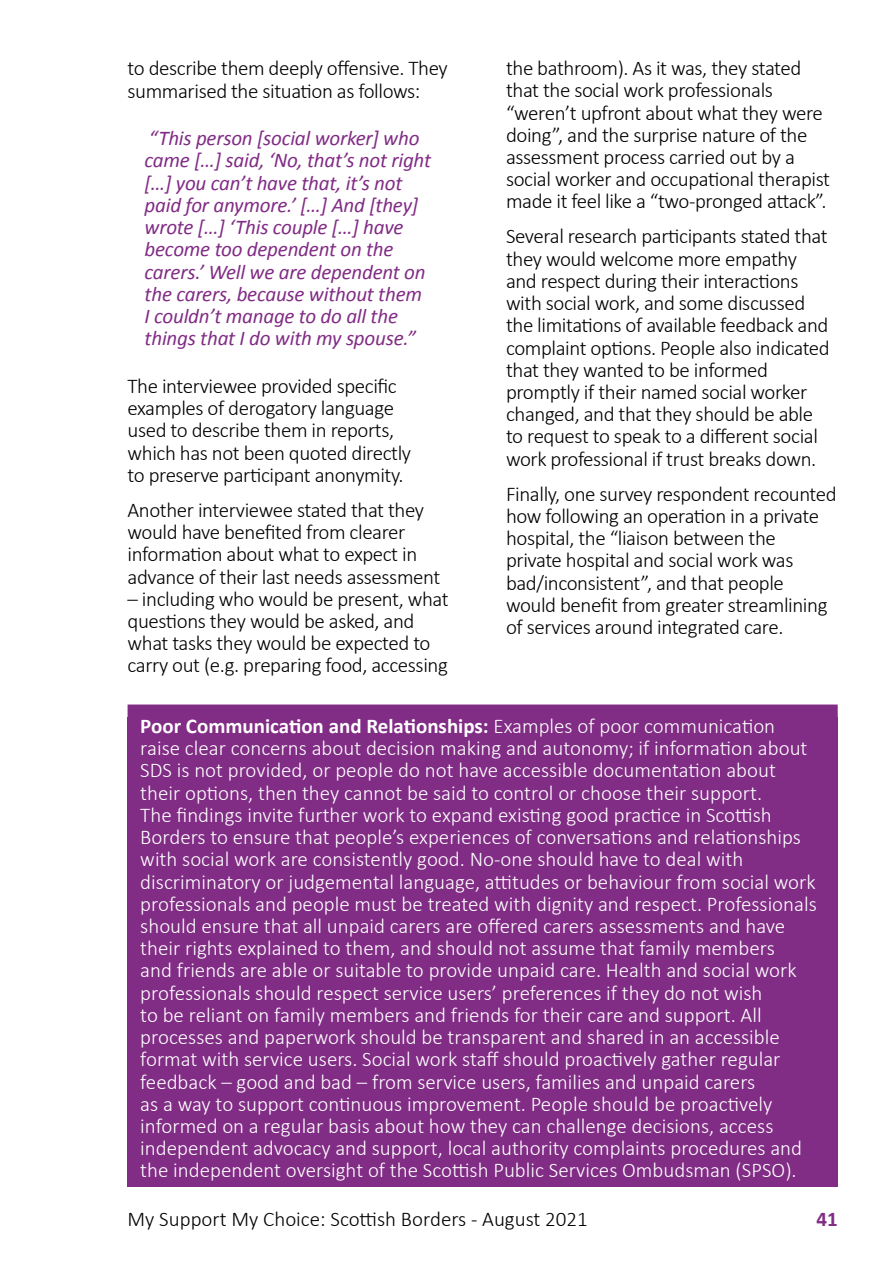
<style>
.page{position:relative;width:893px;height:1263px;background:#fff}
.page>*{position:absolute;margin:0;border:0;box-sizing:border-box;transform-origin:0 0}
.t1{font:300 21px/22.2px "Calibri";color:#fff}
.t2{font:300 21px/22.2px "Calibri";letter-spacing:-.02em;color:#000}
.t3{font:italic 21px/22.2px "Calibri";letter-spacing:-.01em;color:#812c85}
.t4{font:300 21px "Calibri";color:#000}
.t5{font:700 21px "Calibri";color:#812c85}
.s1{font-weight:700}
</style>
<div class="page">
<div style="left:128px;top:717px;width:710px;height:469px;background:#812c85"></div>
<div style="left:128px;top:704px;width:710px;height:29px;background:#812c85"></div>
<p class="t2" style="left:128px;top:56px;width:322px">to describe them deeply offensive. They summarised the situation as follows:</p>
<p class="t3" style="left:145px;top:126px;width:288px">“This person [social worker] who came […] said, ‘No, that’s not right […] you can’t have that, it’s not paid for anymore.’ […] And [they] wrote […] ‘This couple […] have become too dependent on the carers.’ Well we are dependent on the carers, because without them<br>I couldn’t manage to do all the things that I do with my spouse.”</p>
<p class="t2" style="left:128px;top:374px;width:285px">The interviewee provided specific examples of derogatory language used to describe them in reports, which has not been quoted directly to preserve participant anonymity.</p>
<p class="t2" style="left:128px;top:498px;width:314px">Another interviewee stated that they would have benefited from clearer information about what to expect in advance of their last needs assessment</p>
<p class="t2" style="left:128px;top:587px;width:323px">– including who would be present, what questions they would be asked, and what tasks they would be expected to carry out (e.g. preparing food, accessing</p>
<p class="t2" style="left:506px;top:56px;width:326px">the bathroom). As it was, they stated that the social work professionals “weren’t upfront about what they were doing”, and the surprise nature of the assessment process carried out by a social worker and occupational therapist made it feel like a “two-pronged attack”.</p>
<p class="t2" style="left:506px;top:224px;width:325px">Several research participants stated that they would welcome more empathy and respect during their interactions with social work, and some discussed the limitations of available feedback and complaint options. People also indicated that they wanted to be informed promptly if their named social worker changed, and that they should be able to request to speak to a different social work professional if trust breaks down.</p>
<p class="t2" style="left:506px;top:482px;width:332px">Finally, one survey respondent recounted how following an operation in a private hospital, the “liaison between the private hospital and social work was bad/inconsistent”, and that people would benefit from greater streamlining of services around integrated care.</p>
<p class="t1" style="left:140px;top:714px;width:678px"><span class="s1">Poor Communication and Relationships:</span> Examples of poor communication raise clear concerns about decision making and autonomy; if information about SDS is not provided, or people do not have accessible documentation about their options, then they cannot be said to control or choose their support.<br>The findings invite further work to expand existing good practice in Scottish Borders to ensure that people’s experiences of conversations and relationships with social work are consistently good. No-one should have to deal with discriminatory or judgemental language, attitudes or behaviour from social work professionals and people must be treated with dignity and respect. Professionals should ensure that all unpaid carers are offered carers assessments and have their rights explained to them, and should not assume that family members<br>and friends are able or suitable to provide unpaid care. Health and social work professionals should respect service users’ preferences if they do not wish<br>to be reliant on family members and friends for their care and support. All processes and paperwork should be transparent and shared in an accessible format with service users. Social work staff should proactively gather regular feedback – good and bad – from service users, families and unpaid carers<br>as a way to support continuous improvement. People should be proactively informed on a regular basis about how they can challenge decisions, access independent advocacy and support, local authority complaints procedures and the independent oversight of the Scottish Public Services Ombudsman (SPSO).</p>
<p class="t4" style="left:128px;top:1206px;width:462px">My Support My Choice: Scottish Borders - August 2021</p>
<p class="t5" style="left:816px;top:1206px;width:23px">41</p>
</div>
